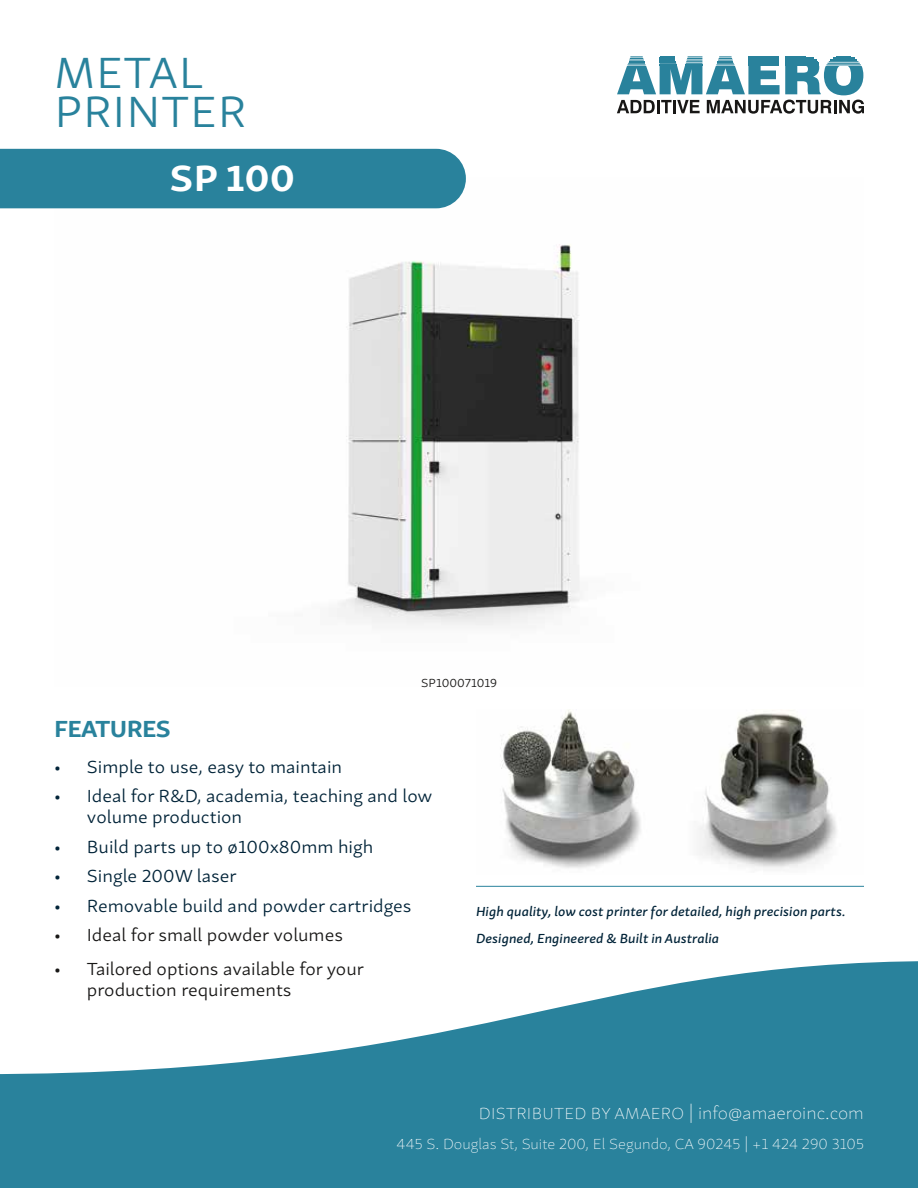
<style>
.page{position:relative;width:918px;height:1188px;background:#fff}
.page>*{position:absolute;margin:0;border:0;box-sizing:border-box;transform-origin:0 0}
.t1{font:300 45px/39px "Skolar Sans Latn Ex";letter-spacing:.02em;color:#29829c}
.t2{font:700 37.5px "Skolar Sans Latn Ex";color:#fff}
.t3{font:700 24px "Skolar Sans Latn Ex";letter-spacing:-.03em;color:#29829c}
.t4{font:300 18px/21px "Skolar Sans Latn Ex";color:#002338}
.t5{font:300 18px/21px "Skolar Sans Latn Ex";color:#181716}
.t6{font:100 16.5px "Skolar Sans Latn Ex";letter-spacing:.02em;color:#fff}
.t7{font:100 15px "Skolar Sans Latn Ex";color:#fff}
.t8{font:13.5px/26.5px "Skolar Sans Latn Ex Me It";color:#002338}
.t9{font:300 12px "Skolar Sans Latn Ex";color:#181716}
.s1{font-size:18px}
</style>
<div class="page">
<img style="left:54px;top:208px;width:526px;height:418px">
<img style="left:501px;top:710px;width:336px;height:159px">
<svg style="left:0;top:961px;width:918px;height:227px;fill:#29829c"></svg>
<svg style="left:617px;top:56px;width:247px;height:58px"></svg>
<div style="left:0;top:149px;width:466px;height:59px;background:#29829c"></div>
<hr style="left:476px;top:886px;width:388px;height:1px;background:#29829c">
<h1 class="t1" style="left:54px;top:49px;width:194px">METAL<br>PRINTER</h1>
<h2 class="t2" style="left:170px;top:148px;width:127px">SP 100</h2>
<h3 class="t3" style="left:54px;top:709px;width:118px">FEATURES</h3>
<p class="t9" style="left:421px;top:674px;width:78px">SP100071019</p>
<p class="t4" style="left:54px;top:755px;width:290px">• Simple to use, easy to maintain</p>
<p class="t4" style="left:87px;top:784px;width:347px;text-indent:-33px">• Ideal for R&amp;D, academia, teaching and low volume production</p>
<p class="t4" style="left:54px;top:835px;width:321px">• Build parts up to ø100x80mm high</p>
<p class="t4" style="left:54px;top:864px;width:184px">• Single 200W laser</p>
<p class="t4" style="left:54px;top:894px;width:359px">• Removable build and powder cartridges</p>
<p class="t5" style="left:54px;top:923px;width:291px">• Ideal for small powder volumes</p>
<p class="t5" style="left:87px;top:957px;width:278px;text-indent:-33px">• Tailored options available for your production requirements</p>
<p class="t8" style="left:476px;top:897px;width:371px">High quality, low cost printer for detailed, high precision parts.<br>Designed, Engineered &amp; Built in Australia</p>
<p class="t6" style="left:479px;top:1102px;width:387px">DISTRIBUTED BY AMAERO <span class="s1">| info@amaeroinc.com</span></p>
<p class="t7" style="left:397px;top:1133px;width:469px">445 S. Douglas St, Suite 200, El Segundo, CA 90245 | +1 424 290 3105</p>
</div>
